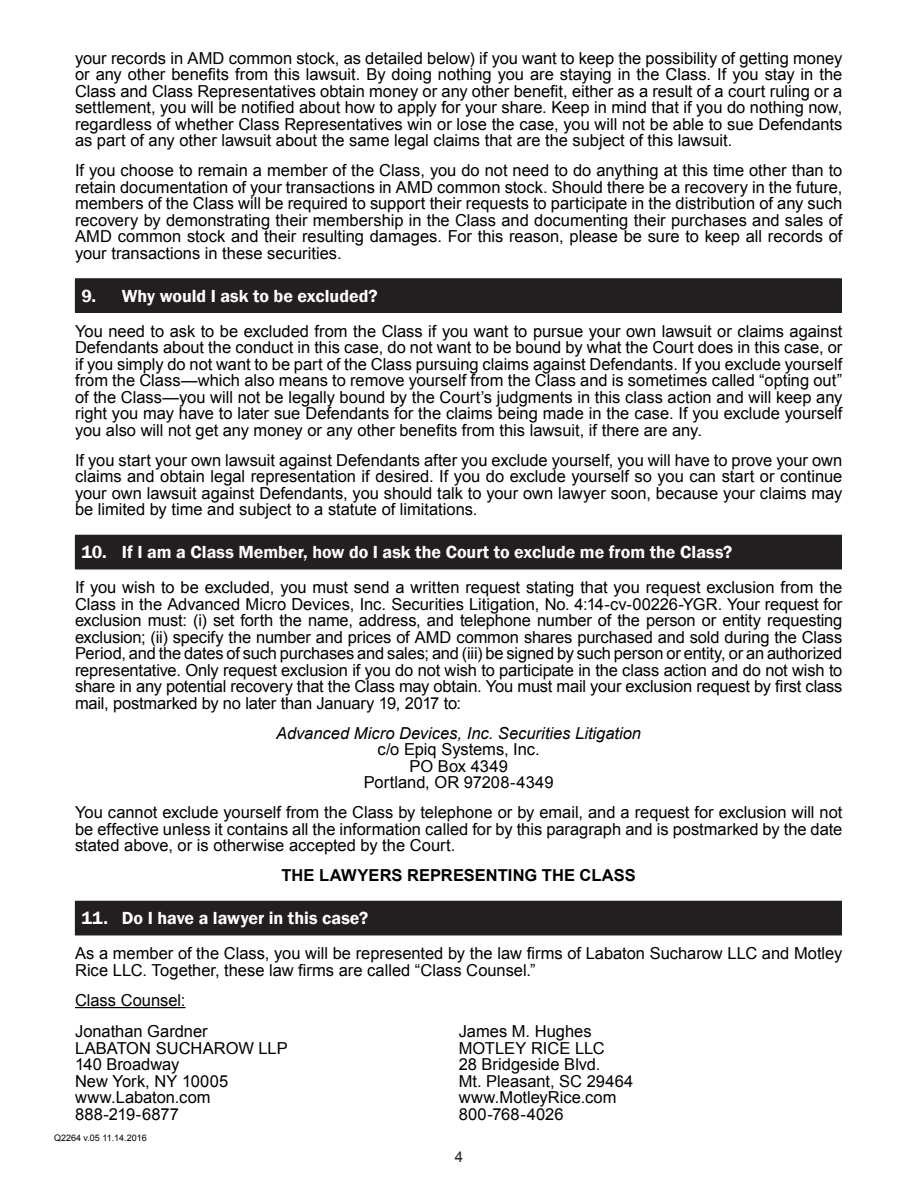
<style>
.page{position:relative;width:918px;height:1188px;background:#fff}
.page>*{position:absolute;margin:0;border:0;box-sizing:border-box;transform-origin:0 0}
.t1{font:600 18px "Franklin Gothic";color:#fff}
.t2{font:16.5px/16.5px "Arial";color:#000;text-align:justify}
.t3{font:italic 16.5px "Arial";color:#000}
.t4{font:700 16.5px "Arial";letter-spacing:.005em;color:#000}
.t5{font:15px "Arial";color:#231f20}
.t6{font:9px "Arial";color:#000}
</style>
<div class="page">
<hr style="left:75px;top:1007px;width:110px;height:1px;background:#000">
<div style="left:75px;top:279px;width:766px;height:33px;background:#231f20"></div>
<hr style="left:75px;top:278px;width:767px;height:1px;background:#231f20">
<hr style="left:841px;top:279px;width:1px;height:33px;background:#231f20">
<hr style="left:75px;top:312px;width:767px;height:1px;background:#231f20">
<div style="left:75px;top:535px;width:766px;height:34px;background:#231f20"></div>
<hr style="left:75px;top:535px;width:767px;height:1px;background:#231f20">
<hr style="left:841px;top:536px;width:1px;height:33px;background:#231f20">
<hr style="left:75px;top:569px;width:767px;height:1px;background:#231f20">
<div style="left:75px;top:901px;width:766px;height:34px;background:#231f20"></div>
<hr style="left:75px;top:901px;width:767px;height:1px;background:#231f20">
<hr style="left:841px;top:902px;width:1px;height:33px;background:#231f20">
<hr style="left:75px;top:935px;width:767px;height:1px;background:#231f20">
<p class="t2" style="left:75px;top:50px;width:769px">your records in AMD common stock, as detailed below) if you want to keep the possibility of getting money or any other benefits from this lawsuit. By doing nothing you are staying in the Class. If you stay in the Class and Class Representatives obtain money or any other benefit, either as a result of a court ruling or a settlement, you will be notified about how to apply for your share. Keep in mind that if you do nothing now, regardless of whether Class Representatives win or lose the case, you will not be able to sue Defendants as part of any other lawsuit about the same legal claims that are the subject of this lawsuit.</p>
<p class="t2" style="left:75px;top:162px;width:769px">If you choose to remain a member of the Class, you do not need to do anything at this time other than to retain documentation of your transactions in AMD common stock. Should there be a recovery in the future, members of the Class will be required to support their requests to participate in the distribution of any such recovery by demonstrating their membership in the Class and documenting their purchases and sales of AMD common stock and their resulting damages. For this reason, please be sure to keep all records of your transactions in these securities.</p>
<p class="t1" style="left:81px;top:285px;width:298px">9. Why would I ask to be excluded?</p>
<p class="t2" style="left:75px;top:323px;width:769px">You need to ask to be excluded from the Class if you want to pursue your own lawsuit or claims against Defendants about the conduct in this case, do not want to be bound by what the Court does in this case, or if you simply do not want to be part of the Class pursuing claims against Defendants. If you exclude yourself from the Class—which also means to remove yourself from the Class and is sometimes called “opting out” of the Class—you will not be legally bound by the Court’s judgments in this class action and will keep any right you may have to later sue Defendants for the claims being made in the case. If you exclude yourself you also will not get any money or any other benefits from this lawsuit, if there are any.</p>
<p class="t2" style="left:75px;top:452px;width:769px">If you start your own lawsuit against Defendants after you exclude yourself, you will have to prove your own claims and obtain legal representation if desired. If you do exclude yourself so you can start or continue your own lawsuit against Defendants, you should talk to your own lawyer soon, because your claims may be limited by time and subject to a statute of limitations.</p>
<p class="t1" style="left:81px;top:541px;width:653px">10. If I am a Class Member, how do I ask the Court to exclude me from the Class?</p>
<p class="t2" style="left:75px;top:579px;width:769px">If you wish to be excluded, you must send a written request stating that you request exclusion from the Class in the Advanced Micro Devices, Inc. Securities Litigation, No. 4:14-cv-00226-YGR. Your request for exclusion must: (i) set forth the name, address, and telephone number of the person or entity requesting exclusion; (ii) specify the number and prices of AMD common shares purchased and sold during the Class Period, and the dates of such purchases and sales; and (iii) be signed by such person or entity, or an authorized representative. Only request exclusion if you do not wish to participate in the class action and do not wish to share in any potential recovery that the Class may obtain. You must mail your exclusion request by first class mail, postmarked by no later than January 19, 2017 to:</p>
<p class="t3" style="left:276px;top:722px;width:366px">Advanced Micro Devices, Inc. Securities Litigation</p>
<p class="t2" style="left:364px;top:741px;width:191px;text-align:center">c/o Epiq Systems, Inc.<br>PO Box 4349<br>Portland, OR 97208-4349</p>
<p class="t2" style="left:75px;top:804px;width:769px">You cannot exclude yourself from the Class by telephone or by email, and a request for exclusion will not be effective unless it contains all the information called for by this paragraph and is postmarked by the date stated above, or is otherwise accepted by the Court.</p>
<p class="t4" style="left:282px;top:865px;width:356px">THE LAWYERS REPRESENTING THE CLASS</p>
<p class="t1" style="left:81px;top:907px;width:288px">11. Do I have a lawyer in this case?</p>
<p class="t2" style="left:75px;top:945px;width:769px">As a member of the Class, you will be represented by the law firms of Labaton Sucharow LLC and Motley<br>Rice LLC. Together, these law firms are called “Class Counsel.”</p>
<p class="t2" style="left:75px;top:984px;width:134px;line-height:31.5px">Class Counsel:<br>Jonathan Gardner</p>
<p class="t2" style="left:75px;top:1040px;width:214px;text-align:left">LABATON SUCHAROW LLP<br>140 Broadway<br>New York, NY 10005 www.Labaton.com<br>888-219-6877</p>
<p class="t2" style="left:459px;top:1023px;width:176px;text-align:left">James M. Hughes<br>MOTLEY RICE LLC<br>28 Bridgeside Blvd.<br>Mt. Pleasant, SC 29464 www.MotleyRice.com<br>800-768-4026</p>
<p class="t6" style="left:54px;top:1131px;width:94px">Q2264 v.05 11.14.2016</p>
<p class="t5" style="left:455px;top:1147px;width:10px">4</p>
</div>
